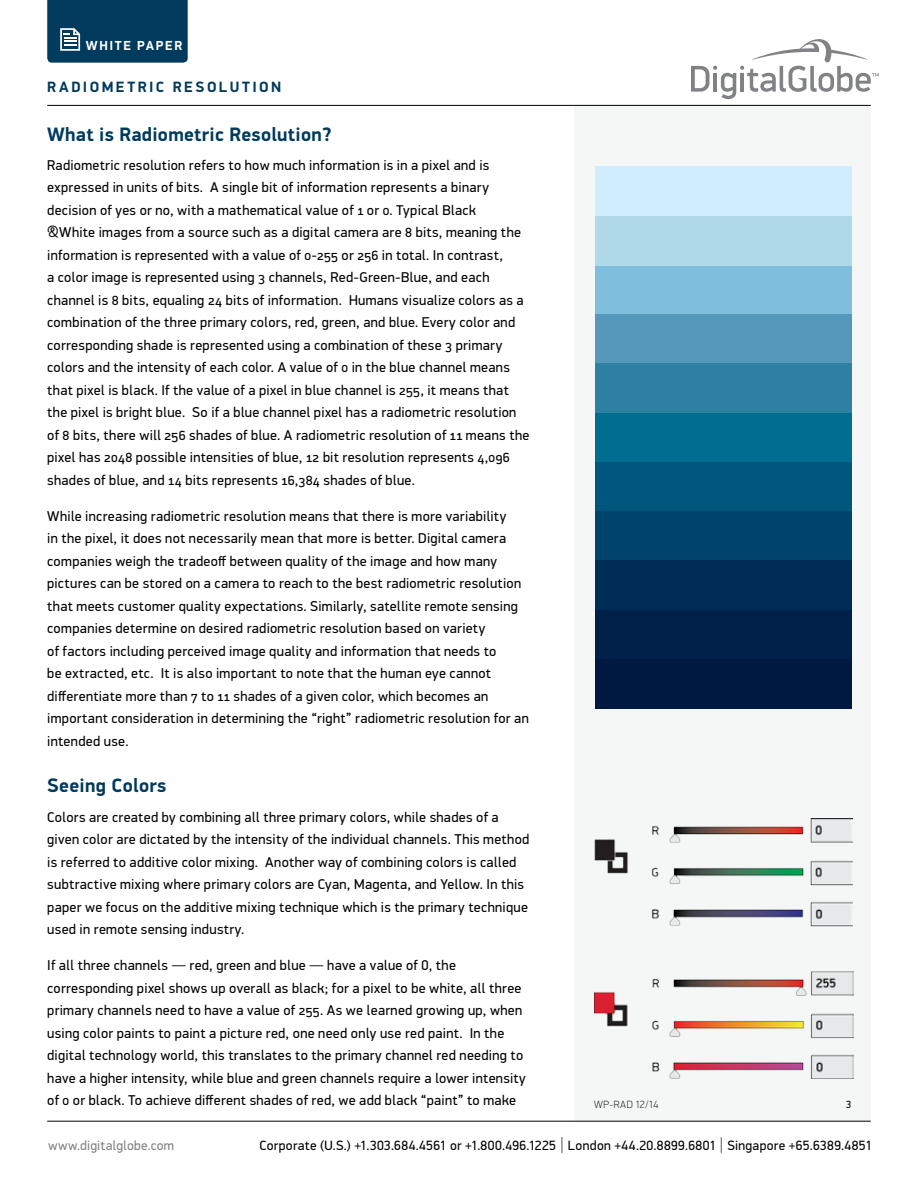
<style>
.page{position:relative;width:918px;height:1188px;background:#fff}
.page>*{position:absolute;margin:0;border:0;box-sizing:border-box;transform-origin:0 0}
.t1{font:700 19.5px "PF Din Display Pro";letter-spacing:.015em;color:#003a5d}
.t2{font:700 15px "PF Din Display Pro";letter-spacing:.165em;color:#003a5d}
.t3{font:14.25px/22.5px "PF Din Display Pro";letter-spacing:.025em;color:#000}
.t4{font:13.5px "PF Din Display Pro";letter-spacing:.025em;color:#000}
.t5{font:13.5px "PF Din Display Pro";letter-spacing:.015em;color:#808285}
.t6{font:700 13.2px "PF Din Display Pro";letter-spacing:.125em;color:#fff}
.t7{font:100 10.5px "PF Din Display Pro";letter-spacing:.05em;color:#000}
.t8{font:10.5px "PF Din Display Pro";color:#000}
.s1{font-weight:300}
.s2{font-weight:100;font-size:18px}
</style>
<div class="page">
<div style="left:574px;top:105px;width:297px;height:1016px;background:#f5f6f6"></div>
<div style="left:47px;top:0;width:141px;height:63px;background:#003a5d"></div>
<svg style="left:691px;top:39px;width:188px;height:60px"></svg>
<div style="left:595px;top:265px;width:257px;height:50px;background:#7fbedd"></div>
<div style="left:595px;top:216px;width:257px;height:49px;background:#afd8e8"></div>
<div style="left:595px;top:166px;width:257px;height:50px;background:#cfedfc"></div>
<div style="left:596px;top:412px;width:256px;height:50px;background:#006d91"></div>
<div style="left:596px;top:462px;width:256px;height:49px;background:#00577d"></div>
<div style="left:596px;top:511px;width:256px;height:50px;background:#00446b"></div>
<div style="left:596px;top:560px;width:256px;height:50px;background:#002d57"></div>
<div style="left:596px;top:610px;width:256px;height:49px;background:#002049"></div>
<div style="left:596px;top:314px;width:256px;height:50px;background:#5698bb"></div>
<div style="left:596px;top:363px;width:256px;height:50px;background:#2f81a3"></div>
<div style="left:596px;top:659px;width:256px;height:50px;background:#001940"></div>
<img style="left:594px;top:818px;width:259px;height:109px">
<img style="left:594px;top:971px;width:260px;height:108px">
<hr style="left:47px;top:1121px;width:824px;height:1px;background:#000">
<hr style="left:47px;top:105px;width:824px;height:1px;background:#000">
<p class="t6" style="left:86px;top:38px;width:98px">WHITE PAPER</p>
<p class="t2" style="left:47px;top:77px;width:236px">RADIOMETRIC RESOLUTION</p>
<h1 class="t1" style="left:47px;top:122px;width:286px">What is Radiometric Resolution?</h1>
<p class="t3" style="left:47px;top:154px;width:484px">Radiometric resolution refers to how much information is in a pixel and is expressed in units of bits. A single bit of information represents a binary decision of yes or no, with a mathematical value of 1 or 0. Typical Black<br>&amp;White images from a source such as a digital camera are 8 bits, meaning the information is represented with a value of 0-255 or 256 in total. In contrast,<br>a color image is represented using 3 channels, Red-Green-Blue, and each channel is 8 bits, equaling 24 bits of information. Humans visualize colors as a combination of the three primary colors, red, green, and blue. Every color and corresponding shade is represented using a combination of these 3 primary colors and the intensity of each color. A value of 0 in the blue channel means that pixel is black. If the value of a pixel in blue channel is 255, it means that the pixel is bright blue. So if a blue channel pixel has a radiometric resolution of 8 bits, there will 256 shades of blue. A radiometric resolution of 11 means the pixel has 2048 possible intensities of blue, 12 bit resolution represents 4,096 shades of blue, and 14 bits represents 16,384 shades of blue.</p>
<p class="t3" style="left:47px;top:505px;width:483px">While increasing radiometric resolution means that there is more variability<br>in the pixel, it does not necessarily mean that more is better. Digital camera companies weigh the tradeoff between quality of the image and how many pictures can be stored on a camera to reach to the best radiometric resolution that meets customer quality expectations. Similarly, satellite remote sensing companies determine on desired radiometric resolution based on variety<br>of factors including perceived image quality and information that needs to<br>be extracted, etc. It is also important to note that the human eye cannot differentiate more than 7 to 11 shades of a given color, which becomes an important consideration in determining the “right” radiometric resolution for an intended use.</p>
<h1 class="t1" style="left:47px;top:774px;width:120px">Seeing Colors</h1>
<p class="t3" style="left:47px;top:806px;width:484px">Colors are created by combining all three primary colors, while shades of a given color are dictated by the intensity of the individual channels. This method is referred to additive color mixing. Another way of combining colors is called subtractive mixing where primary colors are Cyan, Magenta, and Yellow. In this paper we focus on the additive mixing technique which is the primary technique used in remote sensing industry.</p>
<p class="t3" style="left:47px;top:954px;width:480px">If all three channels <span class="s1">—</span> red, green and blue <span class="s1">—</span> have a value of 0, the corresponding pixel shows up overall as black; for a pixel to be white, all three primary channels need to have a value of 255. As we learned growing up, when using color paints to paint a picture red, one need only use red paint. In the digital technology world, this translates to the primary channel red needing to have a higher intensity, while blue and green channels require a lower intensity of 0 or black. To achieve different shades of red, we add black “paint” to make</p>
<p class="t7" style="left:594px;top:1099px;width:66px">WP-RAD 12/14</p>
<p class="t8" style="left:846px;top:1099px;width:7px">3</p>
<p class="t5" style="left:48px;top:1137px;width:128px">www.digitalglobe.com</p>
<p class="t4" style="left:259px;top:1137px;width:614px">Corporate (U.S.) +1.303.684.4561 or +1.800.496.1225 <span class="s2">|</span> London +44.20.8899.6801 <span class="s2">|</span> Singapore +65.6389.4851</p>
</div>
